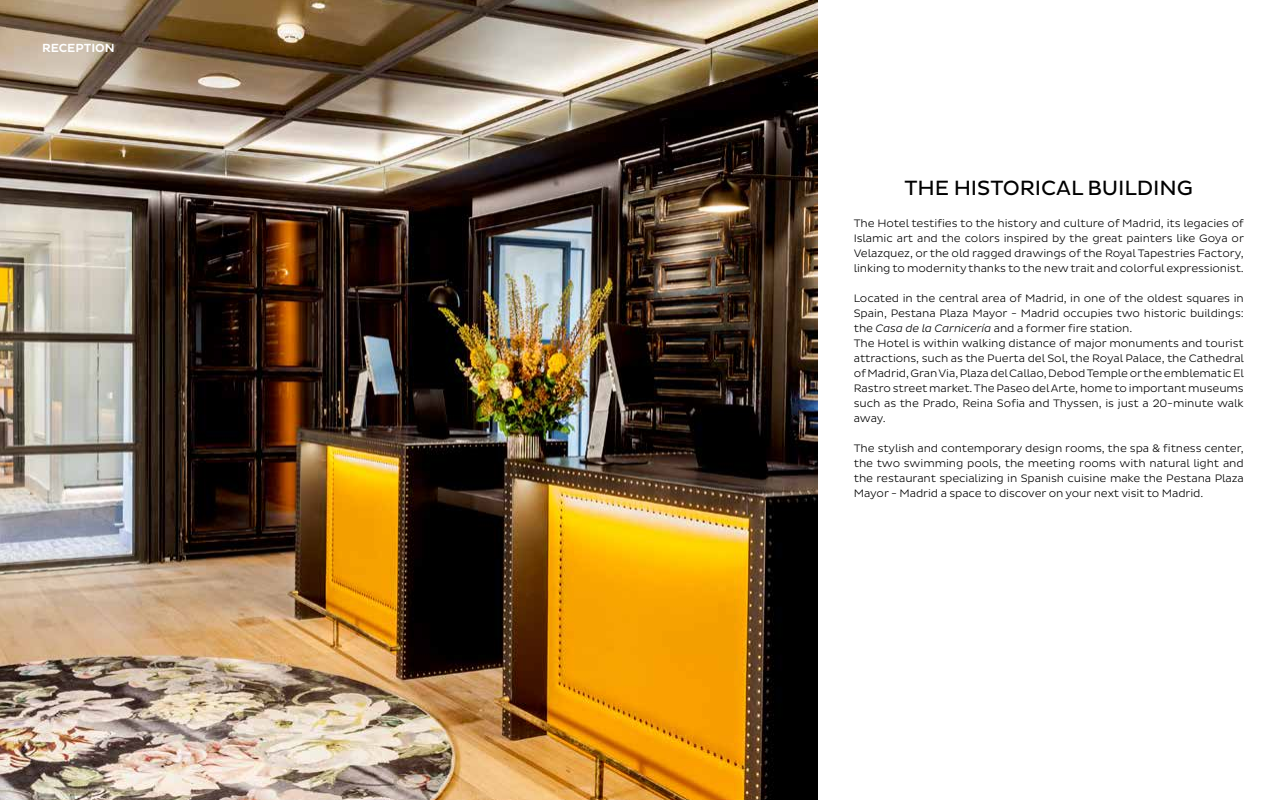
<style>
.page{position:relative;width:1280px;height:800px;background:#fff}
.page>*{position:absolute;margin:0;border:0;box-sizing:border-box;transform-origin:0 0}
.t1{font:21px "Pluto Sans";letter-spacing:-.005em;color:#000}
.t2{font:500 12px "Pluto Sans";color:#fff}
.t3{font:300 11px/15px "Pluto Sans";letter-spacing:-.01em;color:#000;text-align:justify}
.s1{font-style:italic}
</style>
<div class="page">
<img style="left:0;top:0;width:818px;height:800px">
<p class="t2" style="left:42px;top:41px;width:74px">RECEPTION</p>
<h1 class="t1" style="left:905px;top:176px;width:290px">THE HISTORICAL BUILDING</h1>
<p class="t3" style="left:854px;top:216px;width:392px">The Hotel testifies to the history and culture of Madrid, its legacies of Islamic art and the colors inspired by the great painters like Goya or Velazquez, or the old ragged drawings of the Royal Tapestries Factory, linking to modernity thanks to the new trait and colorful expressionist.</p>
<p class="t3" style="left:854px;top:291px;width:392px;text-align:left">Located in the central area of Madrid, in one of the oldest squares in Spain, Pestana Plaza Mayor - Madrid occupies two historic buildings: the <span class="s1">Casa de la Carnicería</span> and a former fire station.<br>The Hotel is within walking distance of major monuments and tourist attractions, such as the Puerta del Sol, the Royal Palace, the Cathedral of Madrid, Gran Via, Plaza del Callao, Debod Temple or the emblematic El Rastro street market. The Paseo del Arte, home to important museums such as the Prado, Reina Sofia and Thyssen, is just a 20-minute walk away.</p>
<p class="t3" style="left:854px;top:441px;width:392px">The stylish and contemporary design rooms, the spa &amp; fitness center, the two swimming pools, the meeting rooms with natural light and the restaurant specializing in Spanish cuisine make the Pestana Plaza Mayor - Madrid a space to discover on your next visit to Madrid.</p>
</div>
